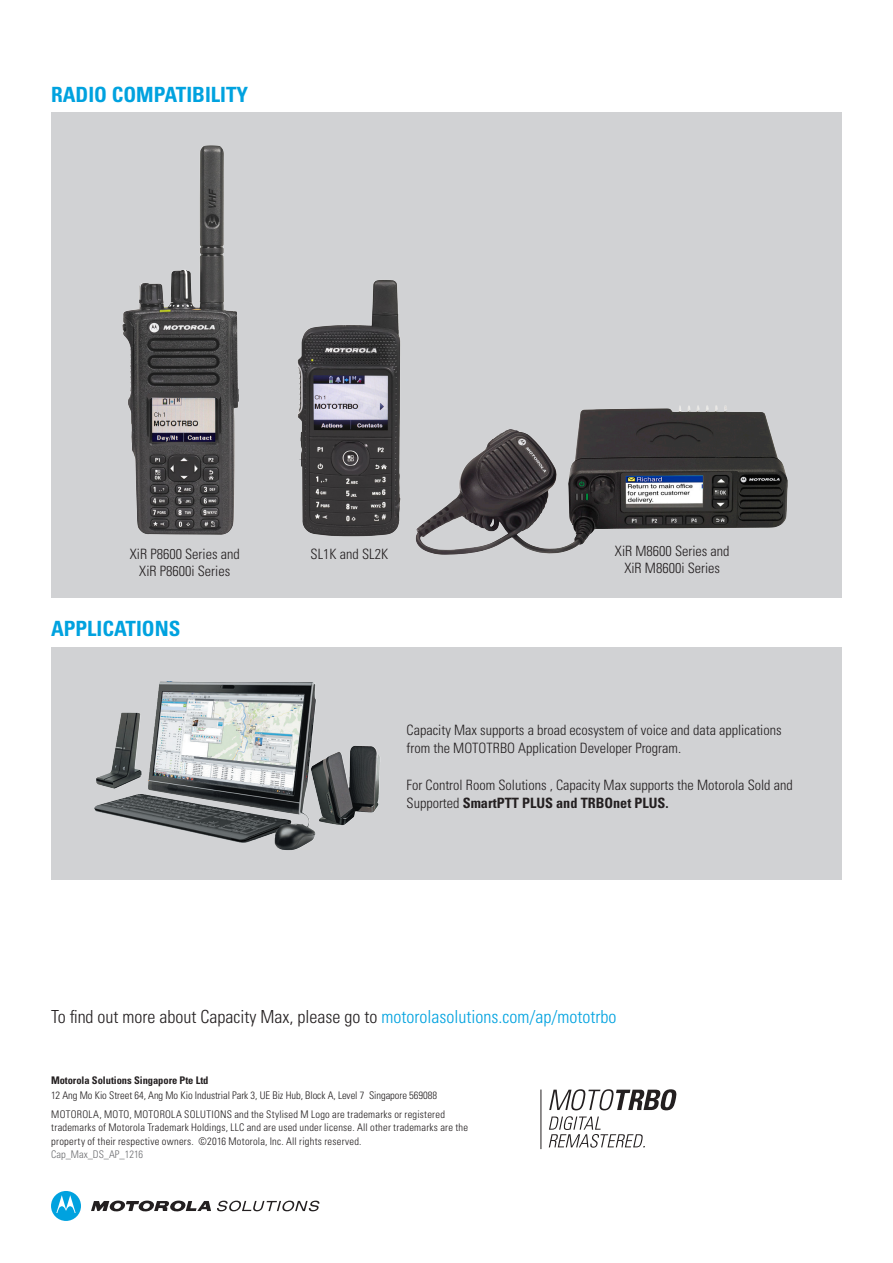
<style>
.page{position:relative;width:893px;height:1263px;background:#fff}
.page>*{position:absolute;margin:0;border:0;box-sizing:border-box;transform-origin:0 0}
.t1{font:700 condensed 21px "Univers";color:#00a2df}
.t2{font:300 condensed 18px "Univers";color:#231f20}
.t3{font:300 condensed 14.25px/18.3px "Univers";color:#231f20}
.t4{font:300 condensed 10.5px/13.5px "Univers";letter-spacing:.02em;color:#231f20}
.t5{font:300 condensed 10.5px "Univers";letter-spacing:-.005em;color:#231f20}
.t6{font:700 condensed 10.5px "Univers";letter-spacing:-.005em;color:#231f20}
.t7{font:300 condensed 10.5px "Univers LT Std";letter-spacing:-.005em;color:#6c6d70}
.s1{font-weight:700}
.s2{color:#00a2df}
</style>
<div class="page">
<div style="left:51px;top:113px;width:791px;height:485px;background:#d1d2d4"></div>
<div style="left:51px;top:648px;width:791px;height:232px;background:#d1d2d4"></div>
<img style="left:122px;top:145px;width:117px;height:390px">
<img style="left:297px;top:280px;width:104px;height:257px">
<img style="left:415px;top:405px;width:373px;height:150px">
<img style="left:94px;top:681px;width:286px;height:169px">
<svg style="left:91px;top:1200px;width:120px;height:12px"></svg>
<svg style="left:51px;top:1191px;width:30px;height:30px"></svg>
<svg style="left:217px;top:1201px;width:102px;height:10px"></svg>
<svg style="left:549px;top:1089px;width:128px;height:21px"></svg>
<svg style="left:549px;top:1116px;width:96px;height:32px"></svg>
<hr style="left:541px;top:1089px;width:1px;height:60px;background:#231f20">
<p class="t1" style="left:51px;top:81px;width:199px">RADIO COMPATIBILITY</p>
<p class="t3" style="left:130px;top:545px;width:111px">XiR P8600 Series and</p>
<p class="t3" style="left:139px;top:561px;width:92px">XiR P8600i Series</p>
<p class="t1" style="left:51px;top:616px;width:131px">APPLICATIONS</p>
<p class="t3" style="left:311px;top:545px;width:79px">SL1K and SL2K</p>
<p class="t3" style="left:615px;top:542px;width:116px">XiR M8600 Series and</p>
<p class="t3" style="left:624px;top:558px;width:97px">XiR M8600i Series</p>
<p class="t3" style="left:407px;top:721px;width:377px">Capacity Max supports a broad ecosystem of voice and data applications from the MOTOTRBO Application Developer Program.</p>
<p class="t3" style="left:407px;top:776px;width:388px">For Control Room Solutions , Capacity Max supports the Motorola Sold and<br>Supported <span class="s1">SmartPTT PLUS and TRBOnet PLUS.</span></p>
<p class="t2" style="left:51px;top:1006px;width:567px">To find out more about Capacity Max, please go to <span class="s2">motorolasolutions.com/ap/mototrbo</span></p>
<p class="t6" style="left:51px;top:1073px;width:159px">Motorola Solutions Singapore Pte Ltd</p>
<p class="t5" style="left:51px;top:1089px;width:387px">12 Ang Mo Kio Street 64, Ang Mo Kio Industrial Park 3, UE Biz Hub, Block A, Level 7 Singapore 569088</p>
<p class="t4" style="left:51px;top:1107px;width:418px">MOTOROLA, MOTO, MOTOROLA SOLUTIONS and the Stylised M Logo are trademarks or registered trademarks of Motorola Trademark Holdings, LLC and are used under license. All other trademarks are the property of their respective owners. ©2016 Motorola, Inc. All rights reserved.</p>
<p class="t7" style="left:51px;top:1148px;width:94px">Cap_Max_DS_AP_1216</p>
</div>
